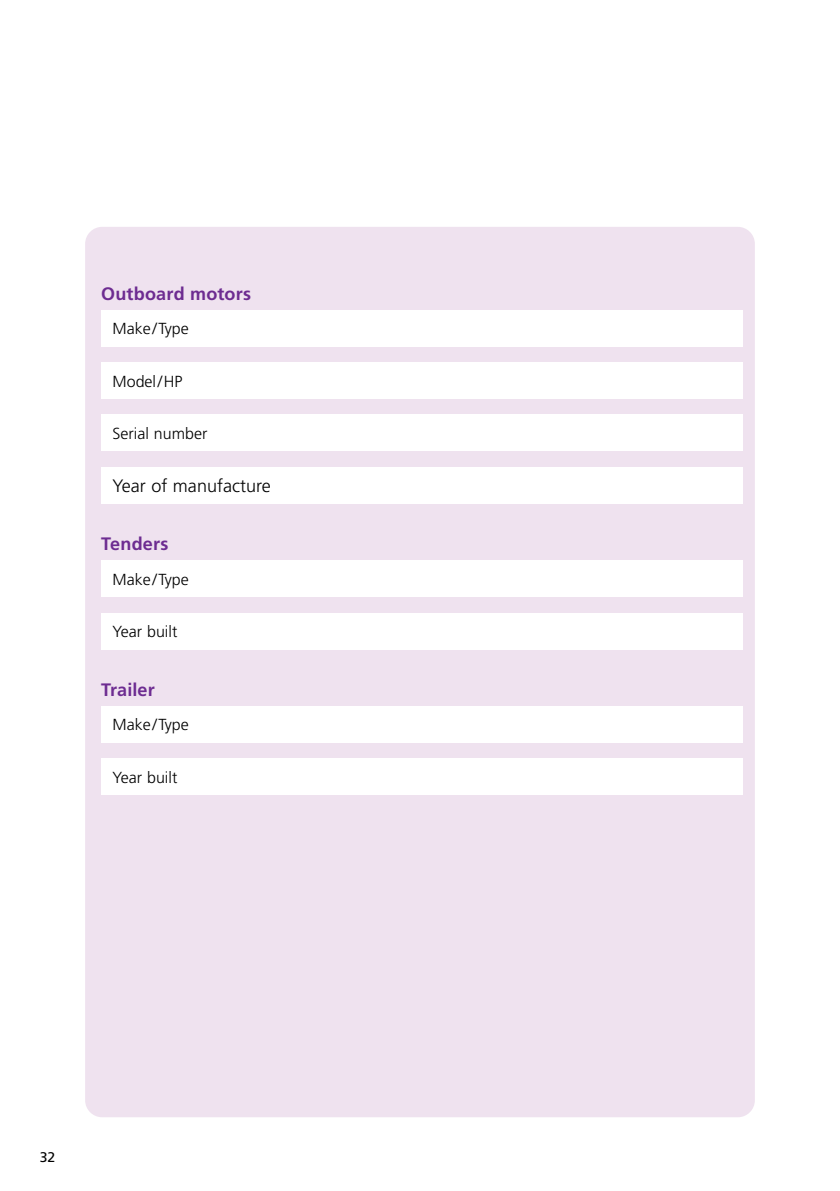
<style>
.page{position:relative;width:840px;height:1191px;background:#fff}
.page>*{position:absolute;margin:0;border:0;box-sizing:border-box;transform-origin:0 0}
.t1{font:700 18px "Frutiger LT Std";letter-spacing:.01em;color:#6d2c91}
.t2{font:300 18px "Frutiger LT Std";color:#000}
.t3{font:300 16px "Frutiger LT Std";color:#000}
.t4{font:14px "Frutiger LT Std";color:#000}
</style>
<div class="page">
<div style="left:85px;top:227px;width:669px;height:890px;background:#efe2ef;border-radius:17px"></div>
<div style="left:101px;top:310px;width:641px;height:36px;background:#fff"></div>
<div style="left:101px;top:362px;width:641px;height:37px;background:#fff"></div>
<div style="left:101px;top:414px;width:641px;height:37px;background:#fff"></div>
<div style="left:101px;top:467px;width:641px;height:37px;background:#fff"></div>
<div style="left:101px;top:560px;width:641px;height:37px;background:#fff"></div>
<div style="left:101px;top:612px;width:641px;height:37px;background:#fff"></div>
<div style="left:101px;top:706px;width:641px;height:37px;background:#fff"></div>
<div style="left:101px;top:758px;width:641px;height:37px;background:#fff"></div>
<p class="t1" style="left:101px;top:283px;width:151px">Outboard motors</p>
<p class="t3" style="left:112px;top:319px;width:78px">Make/Type</p>
<p class="t3" style="left:112px;top:372px;width:71px">Model/HP</p>
<p class="t3" style="left:112px;top:424px;width:96px">Serial number</p>
<p class="t2" style="left:112px;top:475px;width:160px">Year of manufacture</p>
<p class="t1" style="left:101px;top:533px;width:69px">Tenders</p>
<p class="t3" style="left:112px;top:570px;width:78px">Make/Type</p>
<p class="t3" style="left:112px;top:622px;width:66px">Year built</p>
<p class="t1" style="left:101px;top:679px;width:55px">Trailer</p>
<p class="t3" style="left:112px;top:716px;width:78px">Make/Type</p>
<p class="t3" style="left:112px;top:768px;width:66px">Year built</p>
<p class="t4" style="left:40px;top:1148px;width:17px">32</p>
</div>
